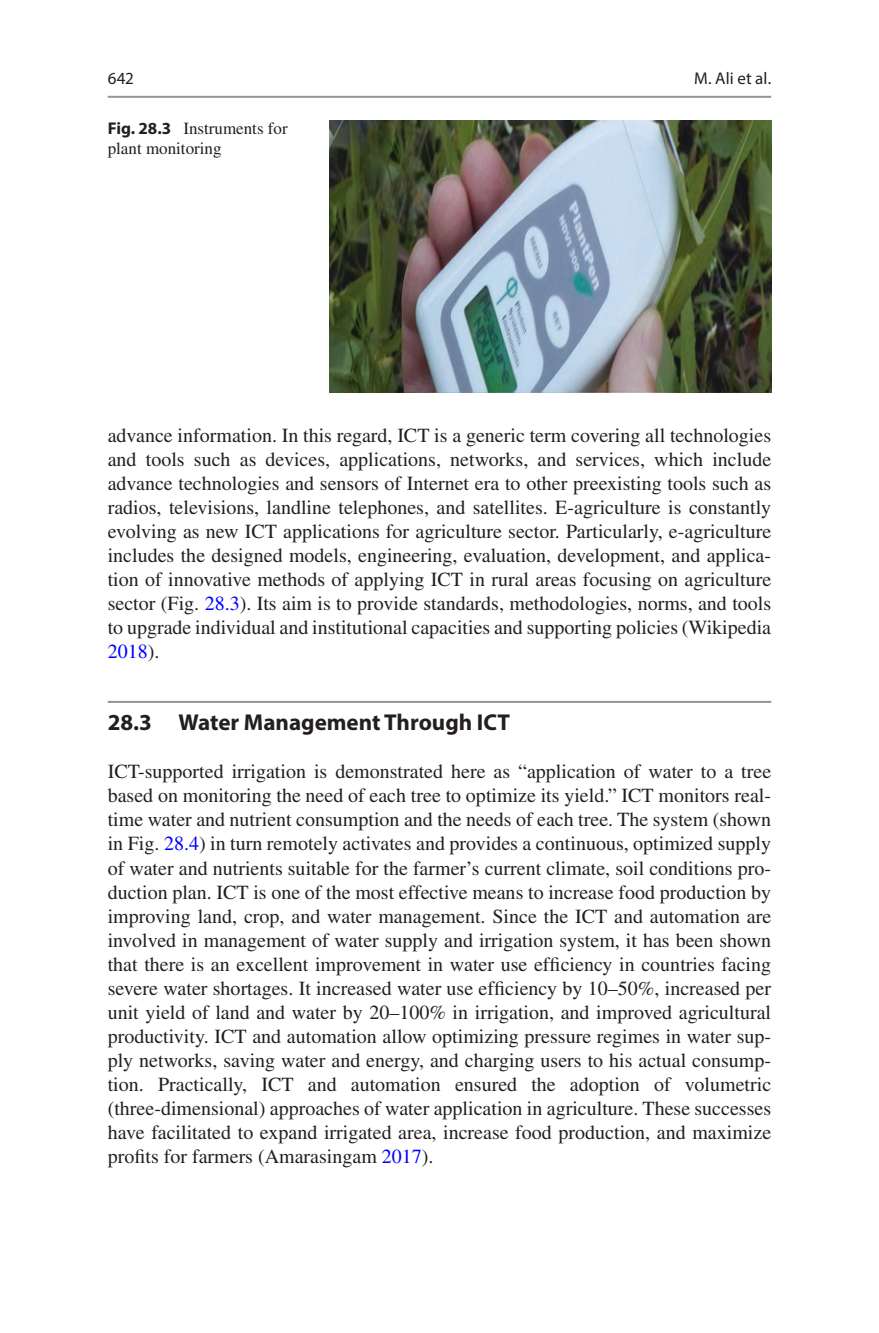
<style>
.page{position:relative;width:879px;height:1333px;background:#fff}
.page>*{position:absolute;margin:0;border:0;box-sizing:border-box;transform-origin:0 0}
.t1{font:700 23px "Mfrcdq Myriad Pro";color:#231f20}
.t2{font:20px/24px "Gxptpp Times LT Std";color:#231f20;text-align:justify}
.t3{font:17px/20px "Gxptpp Times LT Std";color:#231f20}
.t4{font:17px "Ywhrrn Myriad Pro";letter-spacing:.005em;color:#231f20}
.t5{font:17px "Frmxlr Myriad Pro";color:#231f20}
.s1{font-family:"Mfrcdq Myriad Pro";font-weight:700}
.s2{color:#00f}
</style>
<div class="page">
<hr style="left:108px;top:701px;width:663px;height:2px;background:#939598">
<img style="left:329px;top:121px;width:442px;height:271px">
<hr style="left:108px;top:96px;width:663px;height:2px;background:#939598">
<p class="t5" style="left:108px;top:68px;width:28px">642</p>
<p class="t3" style="left:108px;top:118px;width:181px"><span class="s1">Fig. 28.3</span> Instruments for plant monitoring</p>
<p class="t4" style="left:694px;top:68px;width:79px">M. Ali et al.</p>
<p class="t2" style="left:108px;top:423px;width:665px">advance information. In this regard, ICT is a generic term covering all technologies and tools such as devices, applications, networks, and services, which include advance technologies and sensors of Internet era to other preexisting tools such as radios, televisions, landline telephones, and satellites. E-agriculture is constantly evolving as new ICT applications for agriculture sector. Particularly, e-agriculture includes the designed models, engineering, evaluation, development, and applica&shy;tion of innovative methods of applying ICT in rural areas focusing on agriculture sector (Fig. <span class="s2">28.3</span>). Its aim is to provide standards, methodologies, norms, and tools to upgrade individual and institutional capacities and supporting policies (Wikipedia <span class="s2">2018</span>).</p>
<p class="t1" style="left:108px;top:707px;width:404px">28.3 Water Management Through ICT</p>
<p class="t2" style="left:108px;top:759px;width:665px">ICT-supported irrigation is demonstrated here as “application of water to a tree based on monitoring the need of each tree to optimize its yield.” ICT monitors real&shy;time water and nutrient consumption and the needs of each tree. The system (shown in Fig. <span class="s2">28.4</span>) in turn remotely activates and provides a continuous, optimized supply of water and nutrients suitable for the farmer’s current climate, soil conditions pro&shy;duction plan. ICT is one of the most effective means to increase food production by improving land, crop, and water management. Since the ICT and automation are involved in management of water supply and irrigation system, it has been shown that there is an excellent improvement in water use efficiency in countries facing severe water shortages. It increased water use efficiency by 10–50%, increased per unit yield of land and water by 20–100% in irrigation, and improved agricultural productivity. ICT and automation allow optimizing pressure regimes in water sup&shy;ply networks, saving water and energy, and charging users to his actual consump&shy;tion. Practically, ICT and automation ensured the adoption of volumetric (three-dimensional) approaches of water application in agriculture. These successes have facilitated to expand irrigated area, increase food production, and maximize profits for farmers (Amarasingam <span class="s2">2017</span>).</p>
</div>
